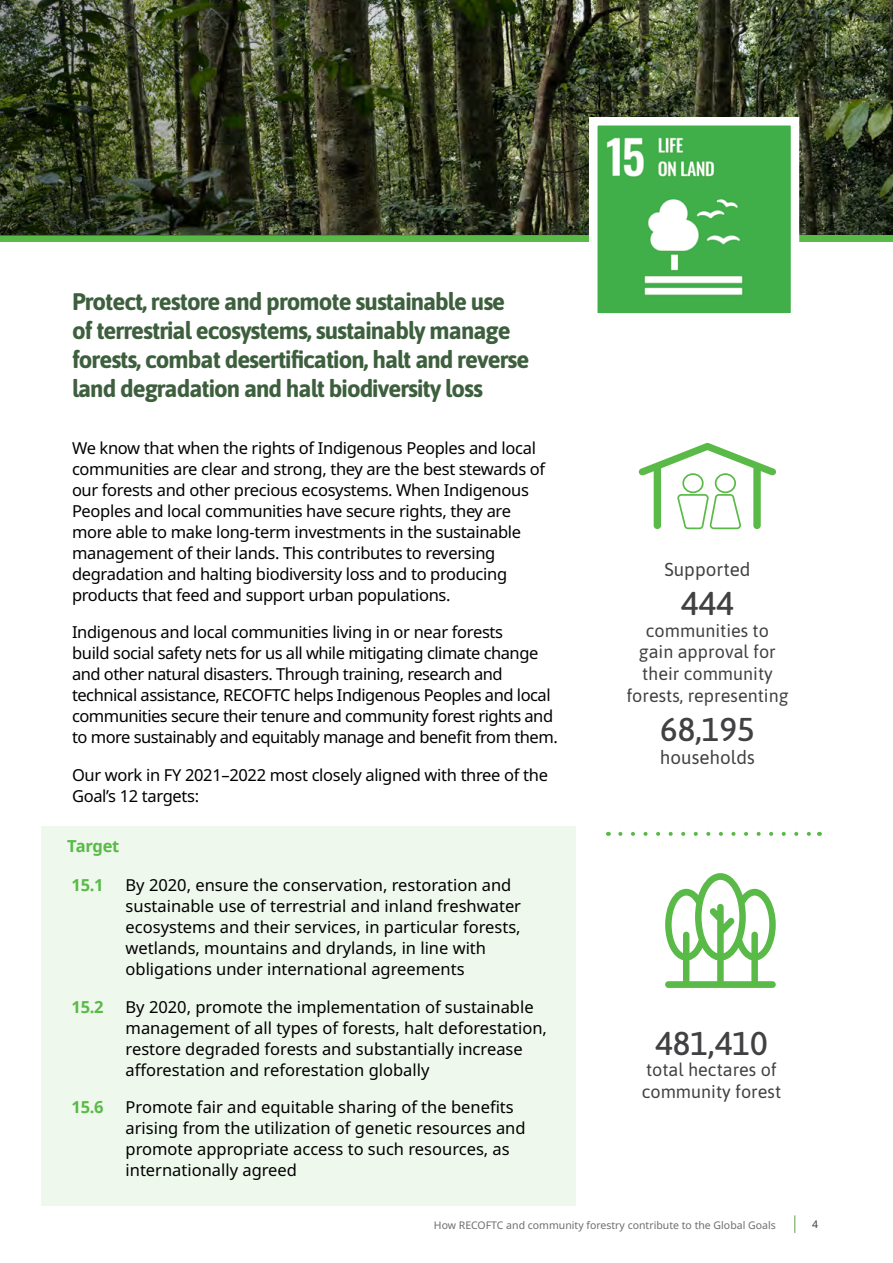
<style>
.page{position:relative;width:893px;height:1263px;background:#fff}
.page>*{position:absolute;margin:0;border:0;box-sizing:border-box;transform-origin:0 0}
.t1{font:500 33px "Asap";color:#414042}
.t2{font:700 24px/28.8px "Asap";letter-spacing:-.04em;color:#3d5f3d}
.t3{font:18.75px "Asap";color:#414042}
.t4{font:18px/21.6px "Asap";color:#414042;text-align:center}
.t5{font:16.5px/21px "Noto Sans";letter-spacing:-.02em;color:#000}
.t6{font:16.5px/21px "Noto Sans";color:#000}
.t7{font:700 16.5px "Noto Sans";letter-spacing:-.02em;color:#59ba47}
.t8{font:10.5px "Noto Sans";color:#6d6e71}
.t9{font:10.5px "Noto Sans";color:#414042}
</style>
<div class="page">
<svg style="left:794px;top:1215px;width:1px;height:18px"></svg>
<div style="left:41px;top:826px;width:535px;height:380px;background:#eef8ec"></div>
<div style="left:0;top:148px;width:893px;height:94px;background:#59ba47"></div>
<svg style="left:620px;top:832px;width:191px;height:4px"></svg>
<svg style="left:665px;top:873px;width:111px;height:115px"></svg>
<svg style="left:638px;top:443px;width:138px;height:87px"></svg>
<img style="left:0;top:0;width:893px;height:236px">
<img style="left:598px;top:126px;width:192px;height:187px">
<div style="left:589px;top:117px;width:210px;height:205px;border:8px solid #fff"></div>
<h2 class="t2" style="left:72px;top:286px;width:459px">Protect, restore and promote sustainable use of terrestrial ecosystems, sustainably manage forests, combat desertification, halt and reverse land degradation and halt biodiversity loss</h2>
<p class="t5" style="left:72px;top:437px;width:475px">We know that when the rights of Indigenous Peoples and local communities are clear and strong, they are the best stewards of our forests and other precious ecosystems. When Indigenous Peoples and local communities have secure rights, they are more able to make long-term investments in the sustainable management of their lands. This contributes to reversing degradation and halting biodiversity loss and to producing products that feed and support urban populations.</p>
<p class="t5" style="left:72px;top:622px;width:487px">Indigenous and local communities living in or near forests<br>build social safety nets for us all while mitigating climate change and other natural disasters. Through training, research and technical assistance, RECOFTC helps Indigenous Peoples and local communities secure their tenure and community forest rights and to more sustainably and equitably manage and benefit from them.</p>
<p class="t5" style="left:72px;top:764px;width:477px">Our work in FY 2021–2022 most closely aligned with three of the<br>Goal’s 12 targets:</p>
<p class="t7" style="left:67px;top:834px;width:53px">Target</p>
<p class="t7" style="left:72px;top:873px;width:34px">15.1</p>
<p class="t6" style="left:126px;top:875px;width:397px">By 2020, ensure the conservation, restoration and sustainable use of terrestrial and inland freshwater ecosystems and their services, in particular forests, wetlands, mountains and drylands, in line with obligations under international agreements</p>
<p class="t7" style="left:72px;top:995px;width:34px">15.2</p>
<p class="t6" style="left:126px;top:996px;width:423px">By 2020, promote the implementation of sustainable management of all types of forests, halt deforestation, restore degraded forests and substantially increase afforestation and reforestation globally</p>
<p class="t7" style="left:72px;top:1095px;width:34px">15.6</p>
<p class="t6" style="left:126px;top:1097px;width:402px">Promote fair and equitable sharing of the benefits arising from the utilization of genetic resources and promote appropriate access to such resources, as internationally agreed</p>
<p class="t3" style="left:664px;top:556px;width:88px">Supported</p>
<h1 class="t1" style="left:681px;top:581px;width:54px">444</h1>
<p class="t4" style="left:626px;top:619px;width:164px">communities to<br>gain approval for their community forests, representing</p>
<h1 class="t1" style="left:660px;top:707px;width:96px">68,195</h1>
<p class="t3" style="left:660px;top:744px;width:96px">households</p>
<h1 class="t1" style="left:655px;top:1020px;width:114px">481,410</h1>
<p class="t4" style="left:642px;top:1058px;width:141px;text-align:left">total hectares of community forest</p>
<p class="t8" style="left:434px;top:1217px;width:343px">How RECOFTC and community forestry contribute to the Global Goals</p>
<p class="t9" style="left:812px;top:1217px;width:8px">4</p>
</div>
